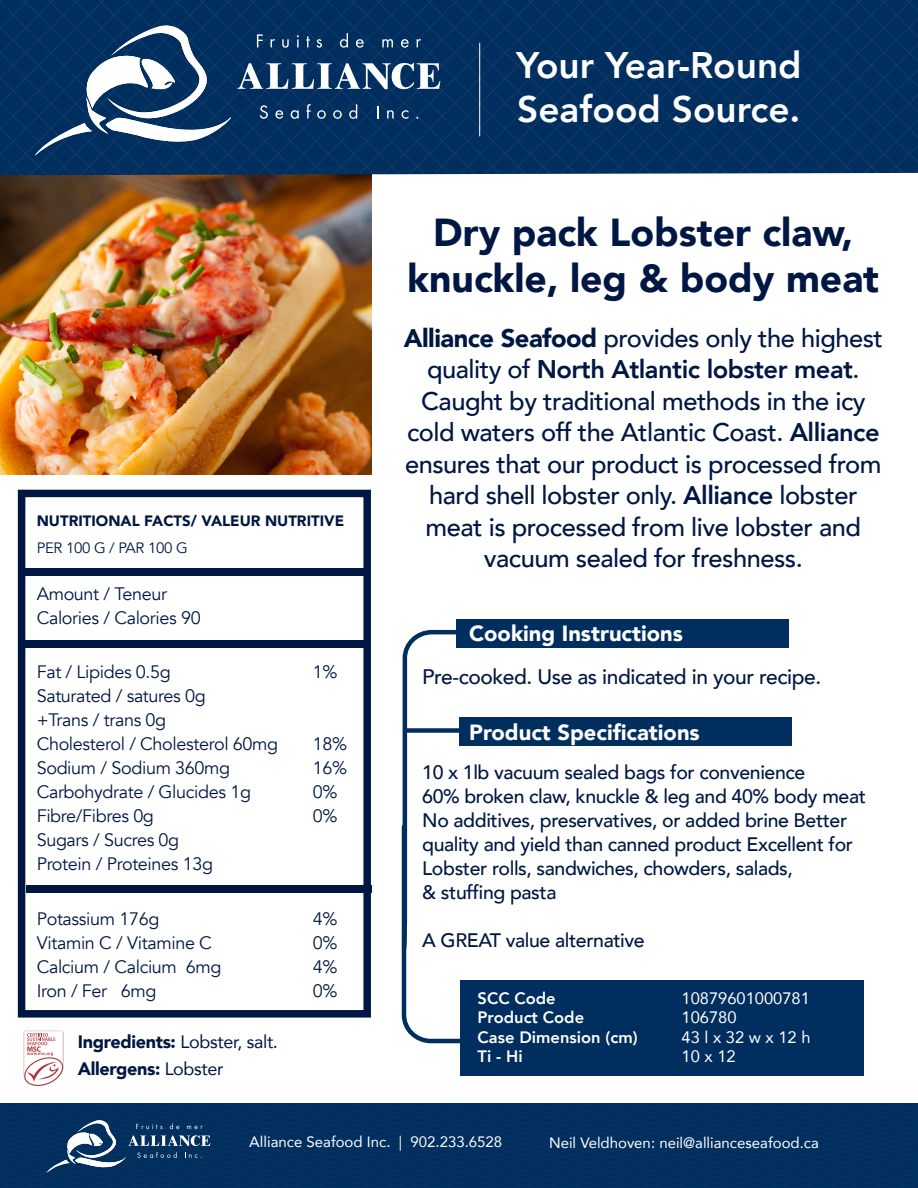
<style>
.page{position:relative;width:918px;height:1188px;background:#fff}
.page>*{position:absolute;margin:0;border:0;box-sizing:border-box;transform-origin:0 0}
.t1{font:900 39px/46.8px "Avenir";color:#001743;text-align:center}
.t2{font:800 36.9px/44.4px "Avenir";color:#fff}
.t3{font:500 25.5px/31.5px "Avenir";letter-spacing:-.02em;color:#001743;text-align:center}
.t4{font:900 21.9px "Avenir";color:#fff}
.t5{font:500 21px "Avenir";letter-spacing:-.02em;color:#001743}
.t6{font:500 19.5px/24px "Avenir";letter-spacing:-.02em;color:#001743}
.t7{font:18px "Avenir";letter-spacing:-.02em;color:#001743}
.t8{font:18px "Avenir";letter-spacing:-.02em;color:#001743}
.t9{font:900 18px "Avenir";letter-spacing:-.02em;color:#001743}
.t10{font:800 16.5px "Avenir";color:#fff}
.t11{font:16.5px "Avenir";color:#fff}
.t12{font:15px "Avenir";color:#fff}
.t13{font:900 15px/27px "Avenir";color:#001743}
.s1{font-weight:400}
.s2{font-weight:900}
.s3{font-weight:800}
</style>
<div class="page">
<img style="left:0;top:175px;width:372px;height:299px">
<svg style="left:0;top:0;width:918px;height:175px;background:#03305f"></svg>
<div style="left:0;top:1103px;width:918px;height:85px;background:#002e5e"></div>
<svg style="left:401px;top:629px;width:59px;height:415px"></svg>
<div style="left:456px;top:619px;width:333px;height:29px;background:#002e5e"></div>
<div style="left:459px;top:717px;width:333px;height:29px;background:#002e5e"></div>
<svg style="left:35px;top:26px;width:196px;height:130px"></svg>
<svg style="left:257px;top:34px;width:6px;height:13px"></svg>
<svg style="left:271px;top:39px;width:4px;height:8px"></svg>
<svg style="left:282px;top:39px;width:7px;height:9px"></svg>
<svg style="left:297px;top:35px;width:2px;height:12px"></svg>
<svg style="left:306px;top:36px;width:4px;height:11px"></svg>
<svg style="left:316px;top:39px;width:6px;height:9px"></svg>
<svg style="left:340px;top:33px;width:8px;height:15px"></svg>
<svg style="left:356px;top:39px;width:8px;height:9px"></svg>
<svg style="left:382px;top:39px;width:11px;height:8px"></svg>
<svg style="left:401px;top:39px;width:8px;height:9px"></svg>
<svg style="left:417px;top:39px;width:4px;height:8px"></svg>
<svg style="left:260px;top:105px;width:8px;height:14px"></svg>
<svg style="left:275px;top:110px;width:8px;height:9px"></svg>
<svg style="left:291px;top:110px;width:8px;height:9px"></svg>
<svg style="left:306px;top:104px;width:5px;height:15px"></svg>
<svg style="left:317px;top:110px;width:9px;height:9px"></svg>
<svg style="left:333px;top:110px;width:9px;height:9px"></svg>
<svg style="left:349px;top:104px;width:8px;height:15px"></svg>
<svg style="left:377px;top:106px;width:1px;height:13px"></svg>
<svg style="left:387px;top:110px;width:7px;height:9px"></svg>
<svg style="left:402px;top:110px;width:6px;height:9px"></svg>
<svg style="left:238px;top:63px;width:202px;height:26px"></svg>
<svg style="left:46px;top:1119px;width:164px;height:54px;background:#2a5078"></svg>
<hr style="left:479px;top:43px;width:1px;height:93px;background:#fff">
<div style="left:18px;top:490px;width:353px;height:528px;border:8px solid #001743"></div>
<div style="left:22px;top:568px;width:345px;height:8px;background:#001743"></div>
<div style="left:22px;top:641px;width:345px;height:7px;background:#001743"></div>
<div style="left:26px;top:886px;width:346px;height:7px;background:#001743"></div>
<div style="left:405px;top:728px;width:57px;height:5px;background:#002e5e"></div>
<div style="left:460px;top:980px;width:404px;height:96px;background:#002e5e"></div>
<svg style="left:23px;top:1030px;width:41px;height:56px"></svg>
<p class="t13" style="left:37px;top:507px;width:309px">NUTRITIONAL FACTS/ VALEUR NUTRITIVE<br><span class="s1">PER 100 G / PAR 100 G</span></p>
<p class="t7" style="left:37px;top:583px;width:132px">Amount / Teneur</p>
<p class="t7" style="left:37px;top:607px;width:166px">Calories / Calories 90</p>
<p class="t7" style="left:37px;top:661px;width:136px">Fat / Lipides 0.5g</p>
<p class="t7" style="left:313px;top:661px;width:26px">1%</p>
<p class="t7" style="left:37px;top:685px;width:171px">Saturated / satures 0g</p>
<p class="t7" style="left:37px;top:709px;width:131px">+Trans / trans 0g</p>
<p class="t7" style="left:37px;top:733px;width:243px">Cholesterol / Cholesterol 60mg</p>
<p class="t7" style="left:313px;top:733px;width:36px">18%</p>
<p class="t7" style="left:37px;top:757px;width:195px">Sodium / Sodium 360mg</p>
<p class="t7" style="left:313px;top:757px;width:36px">16%</p>
<p class="t7" style="left:37px;top:781px;width:216px">Carbohydrate / Glucides 1g</p>
<p class="t7" style="left:313px;top:781px;width:26px">0%</p>
<p class="t7" style="left:37px;top:805px;width:119px">Fibre/Fibres 0g</p>
<p class="t7" style="left:313px;top:805px;width:26px">0%</p>
<p class="t7" style="left:37px;top:829px;width:144px">Sugars / Sucres 0g</p>
<p class="t7" style="left:37px;top:853px;width:178px">Protein / Proteines 13g</p>
<p class="t7" style="left:37px;top:908px;width:124px">Potassium 176g</p>
<p class="t7" style="left:313px;top:908px;width:26px">4%</p>
<p class="t7" style="left:37px;top:932px;width:177px">Vitamin C / Vitamine C</p>
<p class="t7" style="left:313px;top:932px;width:26px">0%</p>
<p class="t7" style="left:37px;top:956px;width:186px">Calcium / Calcium 6mg</p>
<p class="t7" style="left:313px;top:956px;width:26px">4%</p>
<p class="t7" style="left:37px;top:980px;width:121px">Iron / Fer 6mg</p>
<p class="t7" style="left:313px;top:980px;width:26px">0%</p>
<p class="t8" style="left:78px;top:1028px;width:202px"><span class="s2">Ingredients:</span> Lobster, salt.</p>
<p class="t9" style="left:78px;top:1054px;width:147px">Allergens: <span class="s1">Lobster</span></p>
<p class="t2" style="left:516px;top:43px;width:287px">Your Year-Round<br>Seafood Source.</p>
<p class="t1" style="left:408px;top:208px;width:473px">Dry pack Lobster claw, knuckle, leg &amp; body meat</p>
<p class="t3" style="left:404px;top:321px;width:481px"><span class="s2">Alliance Seafood</span> provides only the highest quality of <span class="s3">North Atlantic lobster meat</span>.<br>Caught by traditional methods in the icy cold waters off the Atlantic Coast. <span class="s3">Alliance </span>ensures that our product is processed from hard shell lobster only. <span class="s3">Alliance</span> lobster meat is processed from live lobster and vacuum sealed for freshness.</p>
<p class="t4" style="left:469px;top:614px;width:215px">Cooking Instructions</p>
<p class="t5" style="left:422px;top:659px;width:401px">Pre-cooked. Use as indicated in your recipe.</p>
<p class="t4" style="left:469px;top:714px;width:232px">Product Specifications</p>
<p class="t6" style="left:422px;top:760px;width:385px">10 x 1lb vacuum sealed bags for convenience</p>
<p class="t6" style="left:422px;top:784px;width:445px">60% broken claw, knuckle &amp; leg and 40% body meat</p>
<p class="t6" style="left:422px;top:808px;width:432px">No additives, preservatives, or added brine Better quality and yield than canned product Excellent for Lobster rolls, sandwiches, chowders, salads,<br>&amp; stuffing pasta</p>
<p class="t6" style="left:422px;top:928px;width:224px">A GREAT value alternative</p>
<p class="t10" style="left:478px;top:985px;width:80px">SCC Code</p>
<p class="t11" style="left:682px;top:985px;width:130px">10879601000781</p>
<p class="t10" style="left:478px;top:1005px;width:108px">Product Code</p>
<p class="t11" style="left:682px;top:1004px;width:57px">106780</p>
<p class="t10" style="left:478px;top:1024px;width:162px">Case Dimension (cm)</p>
<p class="t11" style="left:682px;top:1024px;width:131px">43 l x 32 w x 12 h</p>
<p class="t10" style="left:478px;top:1044px;width:47px">Ti - Hi</p>
<p class="t11" style="left:682px;top:1043px;width:56px">10 x 12</p>
<p class="t12" style="left:249px;top:1130px;width:254px">Alliance Seafood Inc. | 902.233.6528</p>
<p class="t12" style="left:549px;top:1131px;width:271px">Neil Veldhoven: neil@allianceseafood.ca</p>
</div>
